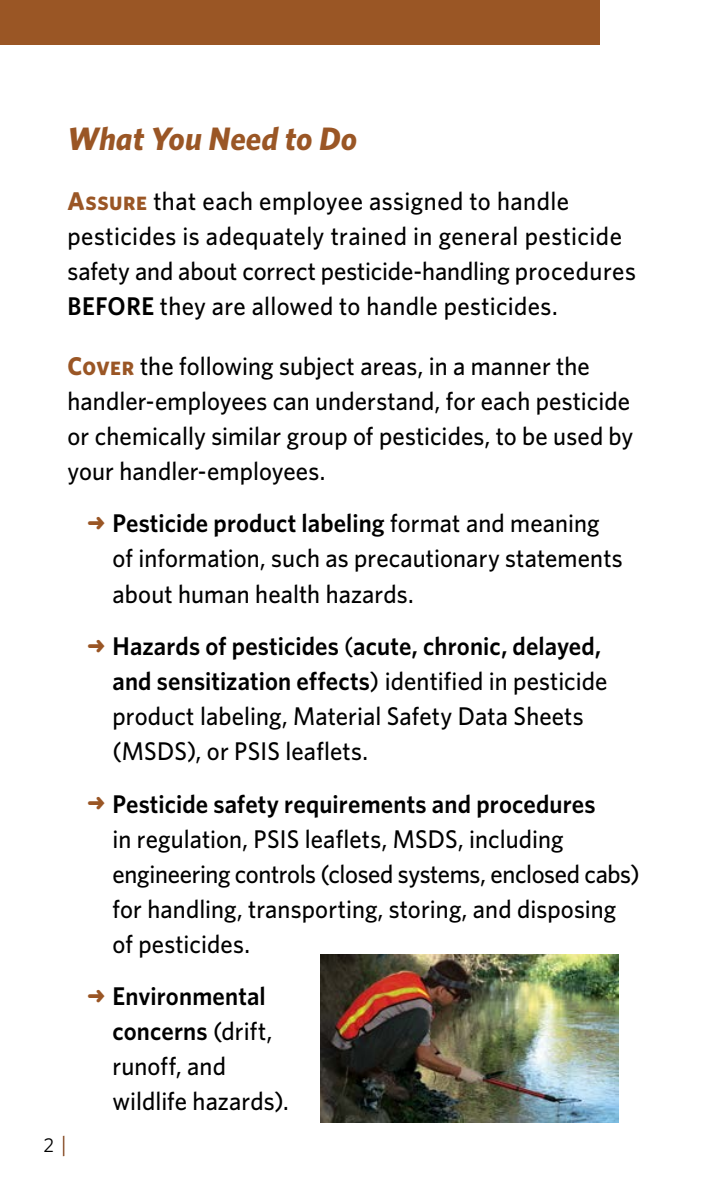
<style>
.page{position:relative;width:720px;height:1193px;background:#fff}
.page>*{position:absolute;margin:0;border:0;box-sizing:border-box;transform-origin:0 0}
.Heading{font:italic 700 32.5px "Whitney";color:#9a5625}
.Body_Text_1st_Para{font:500 25.5px/35px "Whitney";letter-spacing:.005em;color:#000;scale:.96 1}
.t1{font:20px "Whitney";color:#000}
.s1{font-family:"Whitney Bold SC";font-weight:400;color:#9a5625}
.s2{font-weight:600}
.s3{color:#9a5625}
.s4{font-size:22.5px;color:#82461d}
</style>
<div class="page">
<div style="left:0;top:0;width:600px;height:45px;background:#9a5625"></div>
<img style="left:320px;top:954px;width:298px;height:168px">
<p class="Heading" style="left:68px;top:119px;width:291px">What You Need to Do</p>
<p class="Body_Text_1st_Para" style="left:68px;top:183px;width:594px"><span class="s1">Assure</span> that each employee assigned to handle pesticides is adequately trained in general pesticide safety and about correct pesticide-handling procedures <span class="s2">BEFORE</span> they are allowed to handle pesticides.</p>
<p class="Body_Text_1st_Para" style="left:68px;top:348px;width:591px"><span class="s1">Cover</span> the following subject areas, in a manner the handler-employees can understand, for each pesticide or chemically similar group of pesticides, to be used by your handler-employees.</p>
<p class="Body_Text_1st_Para" style="left:112px;top:505px;width:533px;text-indent:-25px"><span class="s3">➜</span> <span class="s2">Pesticide product labeling</span> format and meaning of information, such as precautionary statements about human health hazards.</p>
<p class="Body_Text_1st_Para" style="left:112px;top:628px;width:517px;text-indent:-25px"><span class="s3">➜</span> <span class="s2">Hazards of pesticides</span> (<span class="s2">acute, chronic, delayed, and sensitization effects</span>) identified in pesticide product labeling, Material Safety Data Sheets (MSDS), or PSIS leaflets.</p>
<p class="Body_Text_1st_Para" style="left:112px;top:785px;width:551px;text-indent:-25px"><span class="s3">➜</span> <span class="s2">Pesticide safety requirements and procedures<br></span>in regulation, PSIS leaflets, MSDS, including engineering controls (closed systems, enclosed cabs) for handling, transporting, storing, and disposing of pesticides.</p>
<p class="Body_Text_1st_Para" style="left:112px;top:978px;width:185px;text-indent:-25px"><span class="s3">➜</span> <span class="s2">Environmental concerns</span> (drift, runoff, and wildlife hazards).</p>
<p class="t1" style="left:43px;top:1133px;width:25px">2 <span class="s4">|</span></p>
</div>
